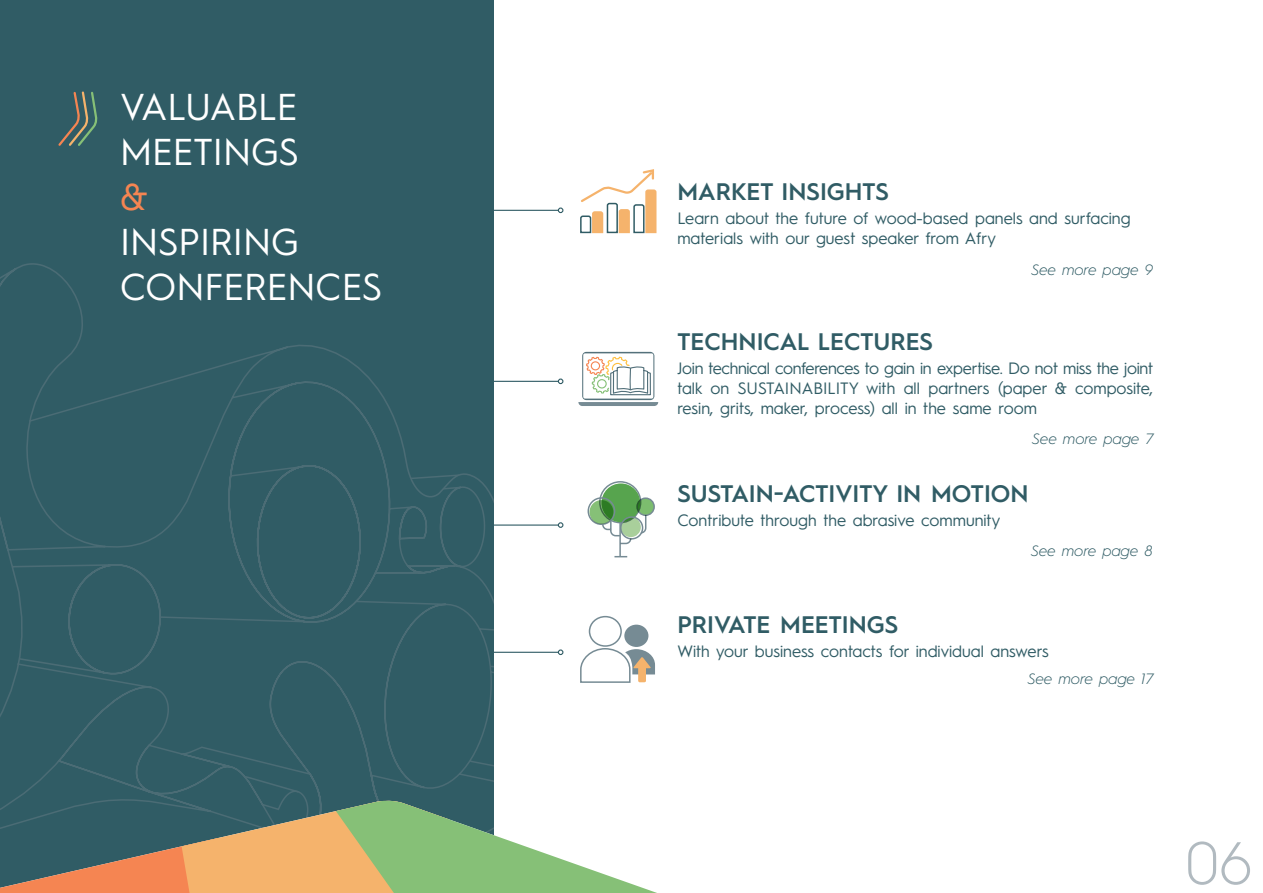
<style>
.page{position:relative;width:1263px;height:893px;background:#fff}
.page>*{position:absolute;margin:0;border:0;box-sizing:border-box;transform-origin:0 0}
.t1{font:300 60px "Hurme Geometric Sans 1";color:#b1bac0}
.t2{font:37.5px/45px "Hurme Geometric Sans 1";color:#fff}
.t3{font:37.5px "Hurme Geometric Sans 1";color:#f58552}
.t4{font:600 24px "Hurme Geometric Sans 1";color:#305c65}
.t5{font:16.5px/19.8px "Hurme Geometric Sans 1";color:#305c65}
.t6{font:italic 300 15px "Hurme Geometric Sans 1";color:#305c65}
</style>
<div class="page">
<div style="left:0;top:0;width:493px;height:893px;background:#305c65"></div>
<svg style="left:0;top:263px;width:493px;height:536px"></svg>
<svg style="left:0;top:801px;width:44px;height:92px"></svg>
<svg style="left:44px;top:801px;width:613px;height:92px"></svg>
<div style="left:599px;top:481px;width:42px;height:42px;border:2px solid #768b94;border-radius:50%"></div>
<div style="left:601px;top:483px;width:39px;height:39px;background:#57a44e;border-radius:50%"></div>
<div style="left:587px;top:497px;width:28px;height:28px;border:2px solid #768b94;border-radius:50%"></div>
<svg style="left:589px;top:500px;width:24px;height:24px"></svg>
<svg style="left:637px;top:498px;width:17px;height:17px"></svg>
<div style="left:636px;top:497px;width:19px;height:19px;border:2px solid #768b94;border-radius:50%"></div>
<hr style="left:619px;top:523px;width:2px;height:34px;background:#768b94">
<svg style="left:601px;top:513px;width:46px;height:32px"></svg>
<svg style="left:58px;top:91px;width:40px;height:55px"></svg>
<hr style="left:491px;top:652px;width:67px;height:1px;background:#305c65">
<svg style="left:558px;top:649px;width:5px;height:6px"></svg>
<div style="left:589px;top:616px;width:33px;height:31px;border:2px solid #768b94;border-radius:50%"></div>
<div style="left:624px;top:625px;width:24px;height:22px;background:#768b94;border-radius:50%"></div>
<svg style="left:580px;top:648px;width:75px;height:35px"></svg>
<hr style="left:491px;top:210px;width:67px;height:1px;background:#305c65">
<svg style="left:558px;top:207px;width:5px;height:6px"></svg>
<svg style="left:580px;top:169px;width:77px;height:65px"></svg>
<hr style="left:491px;top:524px;width:67px;height:2px;background:#305c65">
<svg style="left:558px;top:522px;width:5px;height:6px"></svg>
<hr style="left:491px;top:381px;width:67px;height:1px;background:#305c65">
<svg style="left:558px;top:378px;width:5px;height:6px"></svg>
<svg style="left:578px;top:351px;width:80px;height:55px"></svg>
<h2 class="t2" style="left:120px;top:82px;width:181px">VALUABLE<br>MEETINGS</h2>
<h2 class="t3" style="left:120px;top:171px;width:29px">&amp;</h2>
<h2 class="t2" style="left:120px;top:217px;width:264px">INSPIRING<br>CONFERENCES</h2>
<h3 class="t4" style="left:677px;top:175px;width:213px">MARKET INSIGHTS</h3>
<p class="t5" style="left:677px;top:208px;width:455px">Learn about the future of wood-based panels and surfacing materials with our guest speaker from Afry</p>
<p class="t6" style="left:1031px;top:260px;width:123px">See more page 9</p>
<h3 class="t4" style="left:677px;top:325px;width:257px">TECHNICAL LECTURES</h3>
<p class="t5" style="left:677px;top:357px;width:477px;text-align:justify">Join technical conferences to gain in expertise. Do not miss the joint talk on SUSTAINABILITY with all partners (paper &amp; composite, resin, grits, maker, process) all in the same room</p>
<p class="t6" style="left:1032px;top:429px;width:123px">See more page 7</p>
<h3 class="t4" style="left:677px;top:476px;width:353px">SUSTAIN-ACTIVITY IN MOTION</h3>
<p class="t5" style="left:677px;top:509px;width:324px">Contribute through the abrasive community</p>
<p class="t6" style="left:1031px;top:541px;width:123px">See more page 8</p>
<h3 class="t4" style="left:677px;top:608px;width:222px">PRIVATE MEETINGS</h3>
<p class="t5" style="left:677px;top:641px;width:373px">With your business contacts for individual answers</p>
<p class="t6" style="left:1028px;top:668px;width:127px">See more page 17</p>
<h1 class="t1" style="left:1185px;top:822px;width:68px">06</h1>
</div>
